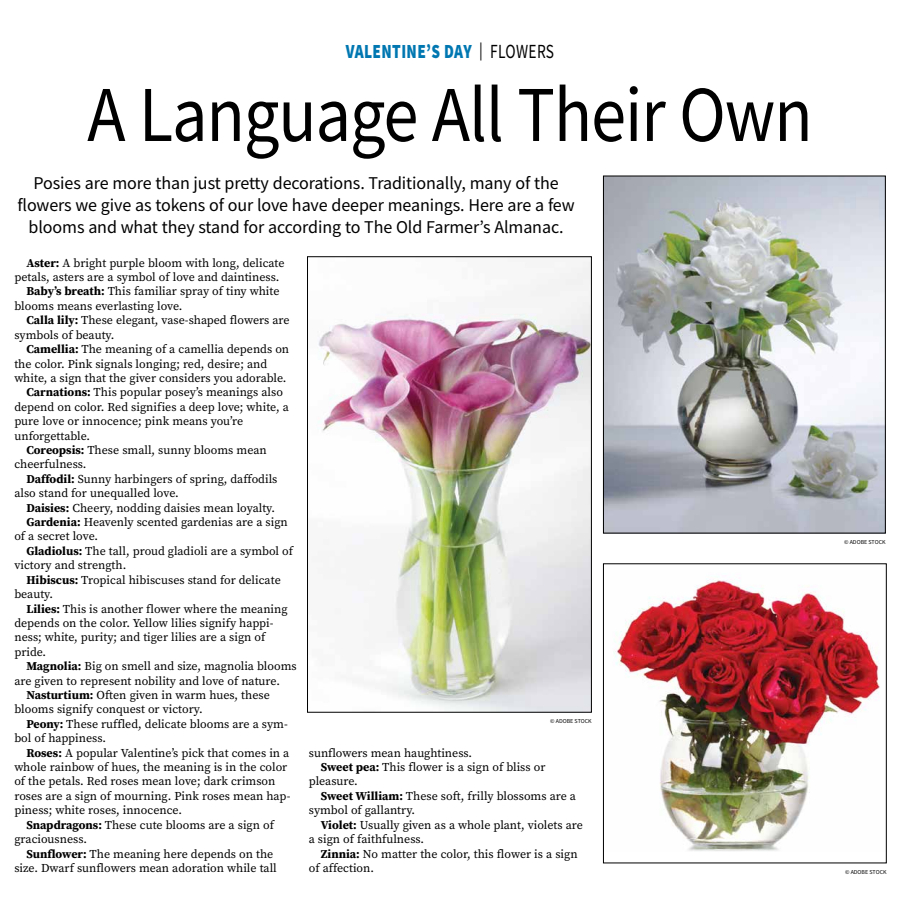
<style>
.page{position:relative;width:900px;height:908px;background:#fff}
.page>*{position:absolute;margin:0;border:0;box-sizing:border-box;transform-origin:0 0}
.t1{font:79.2px "Source Sans Pro";letter-spacing:-.015em;color:#000;scale:.89 1}
.t2{font:900 20px "Source Sans Pro";letter-spacing:.025em;color:#0077b1;scale:.77 1}
.t3{font:18px/21.6px "Source Sans Pro";letter-spacing:-.005em;color:#000;text-align:center}
.t4{font:12px "Source Serif Pro";color:#000}
.t5{font:6px "Source Sans Pro";color:#000}
.s1{font-weight:400;font-size:18px;color:#000}
.s2{font-weight:400;color:#000}
.s3{font-weight:700}
</style>
<div class="page">
<img style="left:614px;top:580px;width:266px;height:271px">
<div style="left:603px;top:563px;width:284px;height:299px;border:1px solid #000"></div>
<img style="left:318px;top:261px;width:272px;height:449px">
<div style="left:307px;top:256px;width:285px;height:456px;border:1px solid #000"></div>
<img style="left:605px;top:178px;width:279px;height:353px">
<div style="left:603px;top:176px;width:283px;height:357px;border:1px solid #000"></div>
<h2 class="t2" style="left:346px;top:38px;width:272px">VALENTINE’S DAY <span class="s1">|</span> <span class="s2">FLOWERS</span></h2>
<h1 class="t1" style="left:87px;top:64px;width:817px">A Language All Their Own</h1>
<h3 class="t3" style="left:17px;top:172px;width:559px">Posies are more than just pretty decorations. Traditionally, many of the flowers we give as tokens of our love have deeper meanings. Here are a few blooms and what they stand for according to The Old Farmer’s Almanac.</h3>
<p class="t4" style="left:26px;top:254px;width:260px"><span class="s3">Aster:</span> A bright purple bloom with long, delicate</p>
<p class="t4" style="left:14px;top:269px;width:266px">petals, asters are a symbol of love and daintiness.</p>
<p class="t4" style="left:26px;top:283px;width:255px"><span class="s3">Baby’s breath:</span> This familiar spray of tiny white</p>
<p class="t4" style="left:14px;top:298px;width:170px">blooms means everlasting love.</p>
<p class="t4" style="left:26px;top:312px;width:265px"><span class="s3">Calla lily:</span> These elegant, vase-shaped flowers are</p>
<p class="t4" style="left:14px;top:326px;width:101px">symbols of beauty.</p>
<p class="t4" style="left:26px;top:341px;width:264px"><span class="s3">Camellia:</span> The meaning of a camellia depends on</p>
<p class="t4" style="left:14px;top:355px;width:254px">the color. Pink signals longing; red, desire; and</p>
<p class="t4" style="left:14px;top:370px;width:274px">white, a sign that the giver considers you adorable.</p>
<p class="t4" style="left:26px;top:384px;width:258px"><span class="s3">Carnations:</span> This popular posey’s meanings also</p>
<p class="t4" style="left:14px;top:398px;width:276px">depend on color. Red signifies a deep love; white, a</p>
<p class="t4" style="left:14px;top:413px;width:230px">pure love or innocence; pink means you’re</p>
<p class="t4" style="left:14px;top:427px;width:77px">unforgettable.</p>
<p class="t4" style="left:26px;top:442px;width:242px"><span class="s3">Coreopsis:</span> These small, sunny blooms mean</p>
<p class="t4" style="left:14px;top:456px;width:74px">cheerfulness.</p>
<p class="t4" style="left:26px;top:470px;width:253px"><span class="s3">Daffodil:</span> Sunny harbingers of spring, daffodils</p>
<p class="t4" style="left:14px;top:485px;width:166px">also stand for unequalled love.</p>
<p class="t4" style="left:26px;top:499px;width:250px"><span class="s3">Daisies:</span> Cheery, nodding daisies mean loyalty.</p>
<p class="t4" style="left:26px;top:514px;width:263px"><span class="s3">Gardenia:</span> Heavenly scented gardenias are a sign</p>
<p class="t4" style="left:14px;top:528px;width:85px">of a secret love.</p>
<p class="t4" style="left:26px;top:542px;width:268px"><span class="s3">Gladiolus:</span> The tall, proud gladioli are a symbol of</p>
<p class="t4" style="left:14px;top:557px;width:113px">victory and strength.</p>
<p class="t4" style="left:26px;top:571px;width:256px"><span class="s3">Hibiscus:</span> Tropical hibiscuses stand for delicate</p>
<p class="t4" style="left:14px;top:586px;width:40px">beauty.</p>
<p class="t4" style="left:26px;top:600px;width:263px"><span class="s3">Lilies:</span> This is another flower where the meaning</p>
<p class="t4" style="left:14px;top:614px;width:261px">depends on the color. Yellow lilies signify happi-</p>
<p class="t4" style="left:14px;top:629px;width:253px">ness; white, purity; and tiger lilies are a sign of</p>
<p class="t4" style="left:14px;top:643px;width:33px">pride.</p>
<p class="t4" style="left:26px;top:658px;width:272px"><span class="s3">Magnolia:</span> Big on smell and size, magnolia blooms</p>
<p class="t4" style="left:14px;top:672px;width:267px">are given to represent nobility and love of nature.</p>
<p class="t4" style="left:26px;top:686px;width:245px"><span class="s3">Nasturtium:</span> Often given in warm hues, these</p>
<p class="t4" style="left:14px;top:701px;width:190px">blooms signify conquest or victory.</p>
<p class="t4" style="left:26px;top:715px;width:263px"><span class="s3">Peony:</span> These ruffled, delicate blooms are a sym-</p>
<p class="t4" style="left:14px;top:730px;width:93px">bol of happiness.</p>
<p class="t4" style="left:26px;top:744px;width:264px"><span class="s3">Roses:</span> A popular Valentine’s pick that comes in a</p>
<p class="t4" style="left:14px;top:758px;width:274px">whole rainbow of hues, the meaning is in the color</p>
<p class="t4" style="left:14px;top:773px;width:263px">of the petals. Red roses mean love; dark crimson</p>
<p class="t4" style="left:14px;top:787px;width:278px">roses are a sign of mourning. Pink roses mean hap-</p>
<p class="t4" style="left:14px;top:802px;width:169px">piness; white roses, innocence.</p>
<p class="t4" style="left:26px;top:816px;width:249px"><span class="s3">Snapdragons:</span> These cute blooms are a sign of</p>
<p class="t4" style="left:14px;top:830px;width:74px">graciousness.</p>
<p class="t4" style="left:26px;top:845px;width:248px"><span class="s3">Sunflower:</span> The meaning here depends on the</p>
<p class="t4" style="left:14px;top:859px;width:264px">size. Dwarf sunflowers mean adoration while tall</p>
<p class="t5" style="left:550px;top:716px;width:43px">© ADOBE STOCK</p>
<p class="t4" style="left:309px;top:744px;width:165px">sunflowers mean haughtiness.</p>
<p class="t4" style="left:321px;top:758px;width:226px"><span class="s3">Sweet pea:</span> This flower is a sign of bliss or</p>
<p class="t4" style="left:309px;top:773px;width:51px">pleasure.</p>
<p class="t4" style="left:321px;top:787px;width:257px"><span class="s3">Sweet William:</span> These soft, frilly blossoms are a</p>
<p class="t4" style="left:309px;top:802px;width:108px">symbol of gallantry.</p>
<p class="t4" style="left:321px;top:816px;width:264px"><span class="s3">Violet:</span> Usually given as a whole plant, violets are</p>
<p class="t4" style="left:309px;top:830px;width:117px">a sign of faithfulness.</p>
<p class="t4" style="left:321px;top:845px;width:258px"><span class="s3">Zinnia:</span> No matter the color, this flower is a sign</p>
<p class="t4" style="left:309px;top:859px;width:67px">of affection.</p>
<p class="t5" style="left:844px;top:537px;width:43px">© ADOBE STOCK</p>
<p class="t5" style="left:845px;top:867px;width:43px">© ADOBE STOCK</p>
</div>
